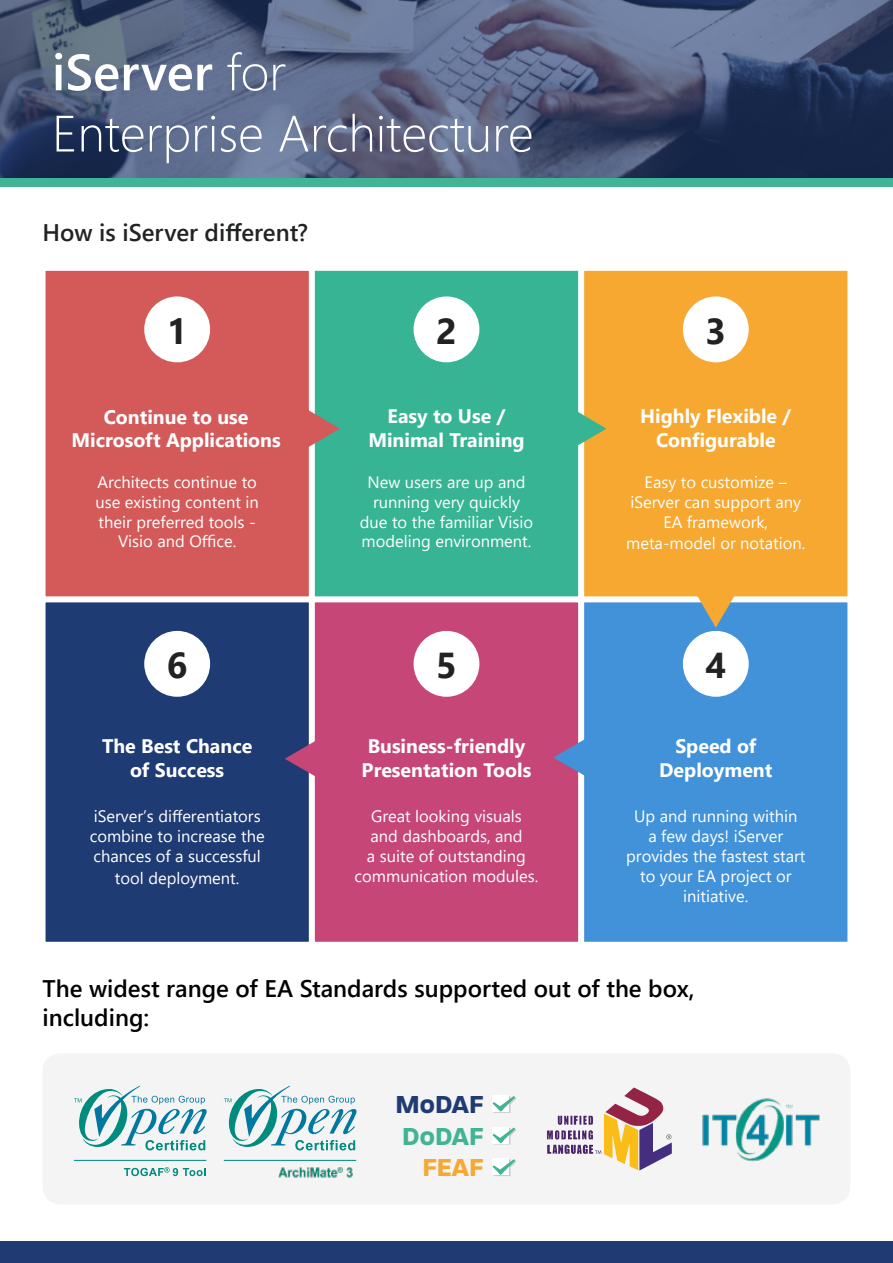
<style>
.page{position:relative;width:893px;height:1263px;background:#fff}
.page>*{position:absolute;margin:0;border:0;box-sizing:border-box;transform-origin:0 0}
.t1{font:300 51px/61.2px "Segoe UI";color:#fff}
.t2{font:700 36px "Segoe UI";color:#212223}
.t3{font:700 26.55px "Paralucent";color:#203b73}
.t4{font:700 26.55px "Paralucent";color:#40b494}
.t5{font:700 26.55px "Paralucent";color:#f7a833}
.t6{font:600 24px/28.8px "Segoe UI";color:#000}
.t7{font:600 24px "Segoe UI";color:#212223}
.t8{font:700 19.5px/23.5px "Segoe UI";color:#fff;text-align:center}
.t9{font:16.5px/19.8px "Segoe UI";color:#fff;text-align:center}
.s1{font-weight:600}
</style>
<div class="page">
<div style="left:0;top:1242px;width:893px;height:21px;background:#203b73"></div>
<div style="left:43px;top:268px;width:269px;height:331px;background:#d45a5a;border:3px solid #fff"></div>
<div style="left:312px;top:268px;width:269px;height:331px;background:#36b494;border:3px solid #fff"></div>
<div style="left:581px;top:268px;width:269px;height:331px;background:#f6a831;border:3px solid #fff"></div>
<div style="left:43px;top:599px;width:269px;height:346px;background:#1f3b73;border:3px solid #fff"></div>
<div style="left:312px;top:599px;width:269px;height:346px;background:#c64677;border:3px solid #fff"></div>
<div style="left:581px;top:599px;width:269px;height:346px;background:#4192d9;border:3px solid #fff"></div>
<svg style="left:308px;top:409px;width:32px;height:39px"></svg>
<div style="left:144px;top:296px;width:66px;height:66px;background:#fff;border-radius:50%"></div>
<div style="left:414px;top:296px;width:65px;height:66px;background:#fff;border-radius:50%"></div>
<div style="left:683px;top:296px;width:66px;height:66px;background:#fff;border-radius:50%"></div>
<svg style="left:577px;top:409px;width:29px;height:39px"></svg>
<svg style="left:696px;top:595px;width:39px;height:33px"></svg>
<svg style="left:553px;top:738px;width:32px;height:39px"></svg>
<svg style="left:285px;top:739px;width:31px;height:39px"></svg>
<div style="left:144px;top:631px;width:66px;height:66px;background:#fff;border-radius:50%"></div>
<div style="left:414px;top:631px;width:65px;height:66px;background:#fff;border-radius:50%"></div>
<div style="left:683px;top:631px;width:66px;height:66px;background:#fff;border-radius:50%"></div>
<div style="left:0;top:87px;width:893px;height:100px;background:#40b494"></div>
<svg style="left:0;top:0;width:893px;height:177px;background:#4d5a7a"></svg>
<div style="left:43px;top:1053px;width:807px;height:151px;background:#f4f4f4;border-radius:18px"></div>
<svg style="left:74px;top:1086px;width:133px;height:64px"></svg>
<hr style="left:74px;top:1160px;width:132px;height:1px;background:#008b7f">
<svg style="left:124px;top:1167px;width:82px;height:9px"></svg>
<svg style="left:224px;top:1086px;width:133px;height:64px"></svg>
<hr style="left:224px;top:1160px;width:132px;height:1px;background:#008b7f">
<img style="left:278px;top:1168px;width:75px;height:10px">
<svg style="left:547px;top:1087px;width:125px;height:83px"></svg>
<img style="left:702px;top:1098px;width:118px;height:64px">
<div style="left:492px;top:1095px;width:17px;height:17px;background:#fff"></div>
<svg style="left:492px;top:1096px;width:24px;height:17px"></svg>
<svg style="left:492px;top:1127px;width:24px;height:17px"></svg>
<div style="left:492px;top:1158px;width:17px;height:17px;background:#fff"></div>
<svg style="left:492px;top:1159px;width:24px;height:17px"></svg>
<h1 class="t1" style="left:52px;top:37px;width:483px"><span class="s1">iServer</span> for<br>Enterprise Architecture</h1>
<h3 class="t7" style="left:43px;top:209px;width:267px">How is iServer different?</h3>
<h2 class="t2" style="left:167px;top:297px;width:22px">1</h2>
<h2 class="t2" style="left:436px;top:297px;width:22px">2</h2>
<h2 class="t2" style="left:705px;top:297px;width:22px">3</h2>
<p class="t8" style="left:72px;top:403px;width:211px">Continue to use<br>Microsoft Applications</p>
<p class="t9" style="left:95px;top:471px;width:165px">Architects continue to use existing content in their preferred tools -<br>Visio and Office.</p>
<p class="t8" style="left:368px;top:403px;width:158px">Easy to Use /<br>Minimal Training</p>
<p class="t9" style="left:360px;top:471px;width:175px">New users are up and running very quickly due to the familiar Visio modeling environment.</p>
<p class="t8" style="left:640px;top:403px;width:152px">Highly Flexible /<br>Configurable</p>
<p class="t9" style="left:630px;top:471px;width:172px">Easy to customize – iServer can support any<br>EA framework,</p>
<p class="t9" style="left:626px;top:532px;width:181px">meta-model or notation.</p>
<h2 class="t2" style="left:167px;top:631px;width:22px">6</h2>
<h2 class="t2" style="left:436px;top:631px;width:22px">5</h2>
<h2 class="t2" style="left:705px;top:631px;width:22px">4</h2>
<p class="t8" style="left:102px;top:733px;width:152px">The Best Chance of Success</p>
<p class="t9" style="left:90px;top:805px;width:176px;text-align:left">iServer’s differentiators combine to increase the chances of a successful</p>
<p class="t9" style="left:115px;top:866px;width:126px">tool deployment.</p>
<p class="t8" style="left:362px;top:733px;width:171px">Business-friendly<br>Presentation Tools</p>
<p class="t9" style="left:355px;top:805px;width:185px">Great looking visuals<br>and dashboards, and<br>a suite of outstanding communication modules.</p>
<p class="t8" style="left:659px;top:733px;width:115px">Speed of<br>Deployment</p>
<p class="t9" style="left:626px;top:805px;width:181px">Up and running within<br>a few days! iServer provides the fastest start to your EA project or initiative.</p>
<h3 class="t6" style="left:43px;top:972px;width:653px">The widest range of EA Standards supported out of the box, including:</h3>
<h3 class="t3" style="left:396px;top:1088px;width:89px">MoDAF</h3>
<h3 class="t4" style="left:402px;top:1120px;width:83px">DoDAF</h3>
<h3 class="t5" style="left:423px;top:1152px;width:62px">FEAF</h3>
</div>
